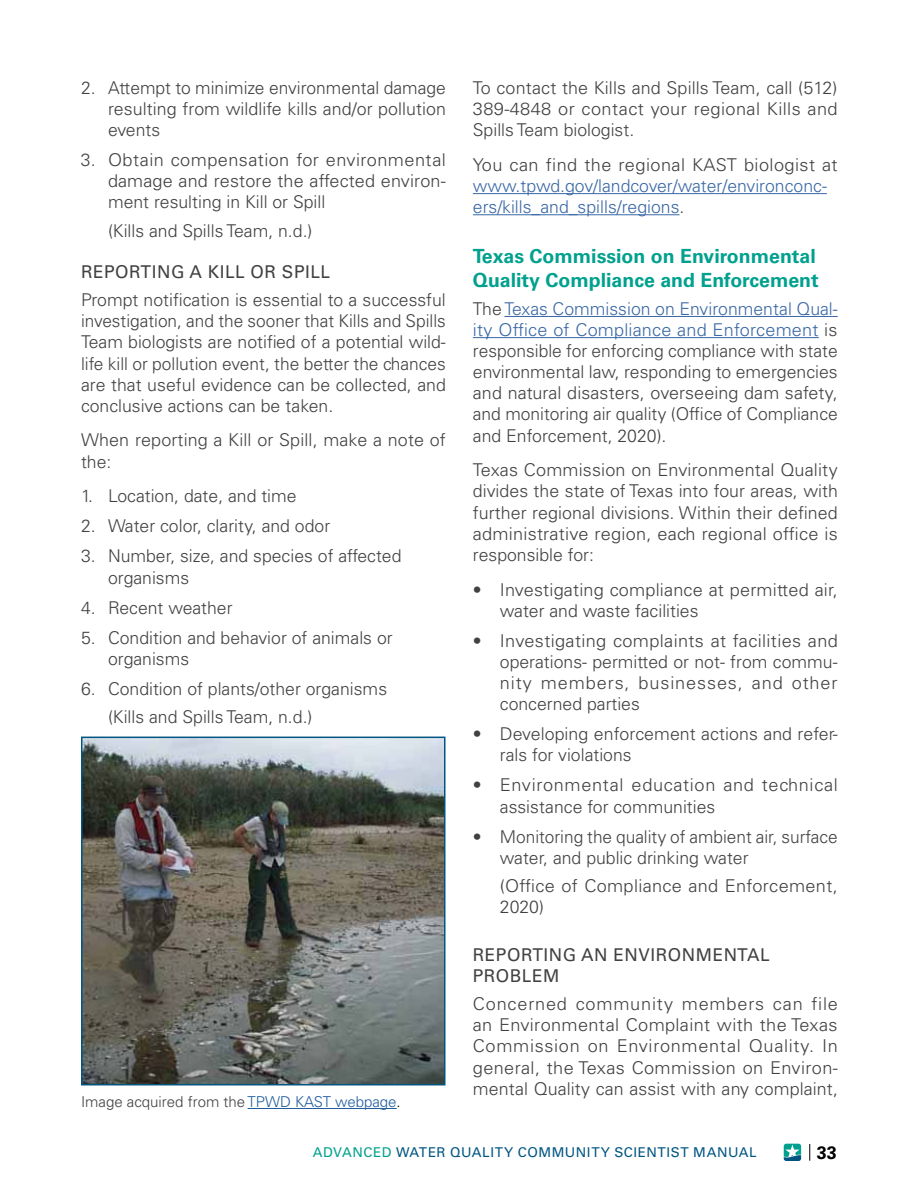
<style>
.page{position:relative;width:918px;height:1188px;background:#fff}
.page>*{position:absolute;margin:0;border:0;box-sizing:border-box;transform-origin:0 0}
.t1{font:700 19.5px/23.4px "Univers LT Std";color:#00a18e}
.t2{font:700 18px "Univers LT Std";color:#000}
.t3{font:300 17.7px/21.1px "Univers LT Std";color:#414042;text-align:justify}
.t4{font:300 17.7px/21.1px "Univers LT Std";color:#3a68a5}
.t5{font:300 17.7px/21.1px "Univers LT Std";letter-spacing:.035em;color:#414042}
.t6{font:17.7px/21.1px "Univers LT Std";letter-spacing:.03em;color:#414042}
.t7{font:300 17.7px "Univers LT Std";letter-spacing:.025em;color:#414042}
.t8{font:300 15px "Univers LT Std";color:#414042}
.t9{font:13.5px "Univers LT Std";letter-spacing:.045em;color:#005581}
.s1{color:#215e9e}
.s2{color:#000}
.s3{color:#414042}
.s4{color:#3a68a5}
.s5{color:#00a18e}
</style>
<div class="page">
<svg style="left:784px;top:1144px;width:17px;height:17px"></svg>
<svg style="left:809px;top:1144px;width:1px;height:17px"></svg>
<hr style="left:473px;top:193px;width:354px;height:1px;background:#3a68a5">
<hr style="left:473px;top:214px;width:207px;height:1px;background:#3a68a5">
<hr style="left:504px;top:316px;width:334px;height:1px;background:#3a68a5">
<hr style="left:473px;top:337px;width:346px;height:1px;background:#3a68a5">
<img style="left:84px;top:740px;width:359px;height:342px">
<div style="left:81px;top:737px;width:365px;height:348px;border:2px solid #005581"></div>
<hr style="left:248px;top:1108px;width:149px;height:1px;background:#215e9e">
<p class="t3" style="left:108px;top:77px;width:340px;text-indent:-27px">2. Attempt to minimize environmental damage resulting from wildlife kills and/or pollution events</p>
<p class="t3" style="left:108px;top:149px;width:339px;text-indent:-27px">3. Obtain compensation for environmental damage and restore the affected environ&shy;ment resulting in Kill or Spill</p>
<p class="t3" style="left:108px;top:220px;width:206px">(Kills and Spills Team, n.d.)</p>
<p class="t6" style="left:81px;top:261px;width:251px">REPORTING A KILL OR SPILL</p>
<p class="t3" style="left:81px;top:289px;width:366px">Prompt notification is essential to a successful investigation, and the sooner that Kills and Spills Team biologists are notified of a potential wild&shy;life kill or pollution event, the better the chances are that useful evidence can be collected, and conclusive actions can be taken.</p>
<p class="t3" style="left:81px;top:430px;width:366px">When reporting a Kill or Spill, make a note of the:</p>
<p class="t3" style="left:81px;top:485px;width:217px">1. Location, date, and time</p>
<p class="t3" style="left:81px;top:516px;width:251px">2. Water color, clarity, and odor</p>
<p class="t3" style="left:108px;top:546px;width:295px;text-indent:-27px">3. Number, size, and species of affected organisms</p>
<p class="t3" style="left:81px;top:597px;width:153px">4. Recent weather</p>
<p class="t3" style="left:108px;top:627px;width:286px;text-indent:-27px">5. Condition and behavior of animals or organisms</p>
<p class="t3" style="left:108px;top:675px;width:281px;line-height:27.9px;text-indent:-27px">6. Condition of plants/other organisms (Kills and Spills Team, n.d.)</p>
<p class="t8" style="left:81px;top:1093px;width:321px">Image acquired from the <span class="s1">TPWD KAST webpage</span><span class="s2">.</span></p>
<p class="t3" style="left:473px;top:77px;width:366px">To contact the Kills and Spills Team, call (512)<br>389-4848 or contact your regional Kills and Spills Team biologist.</p>
<p class="t7" style="left:473px;top:154px;width:366px">You can find the regional KAST biologist at</p>
<p class="t4" style="left:473px;top:175px;width:356px">www.tpwd.gov/landcover/water/environconc&shy;ers/kills_and_spills/regions<span class="s3">.</span></p>
<p class="t1" style="left:473px;top:245px;width:347px">Texas Commission on Environmental<br>Quality Compliance and Enforcement</p>
<p class="t3" style="left:473px;top:298px;width:366px">The <span class="s4">Texas Commission on Environmental Qual&shy;ity Office of Compliance and Enforcement</span> is responsible for enforcing compliance with state environmental law, responding to emergencies and natural disasters, overseeing dam safety, and monitoring air quality (Office of Compliance and Enforcement, 2020).</p>
<p class="t3" style="left:473px;top:459px;width:367px">Texas Commission on Environmental Quality divides the state of Texas into four areas, with further regional divisions. Within their defined administrative region, each regional office is responsible for:</p>
<p class="t3" style="left:500px;top:579px;width:340px;text-indent:-27px">• Investigating compliance at permitted air, water and waste facilities</p>
<p class="t3" style="left:500px;top:630px;width:340px;text-indent:-27px">• Investigating complaints at facilities and operations- permitted or not- from commu&shy;nity members, businesses, and other concerned parties</p>
<p class="t3" style="left:500px;top:723px;width:339px;text-indent:-27px">• Developing enforcement actions and refer&shy;rals for violations</p>
<p class="t5" style="left:500px;top:775px;width:339px;text-indent:-27px">• Environmental education and technical assistance for communities</p>
<p class="t3" style="left:500px;top:826px;width:339px;text-indent:-27px">• Monitoring the quality of ambient air, surface water, and public drinking water</p>
<p class="t3" style="left:500px;top:875px;width:339px">(Office of Compliance and Enforcement,<br>2020)</p>
<p class="t6" style="left:473px;top:944px;width:298px">REPORTING AN ENVIRONMENTAL<br>PROBLEM</p>
<p class="t3" style="left:473px;top:993px;width:367px">Concerned community members can file an Environmental Complaint with the Texas Commission on Environmental Quality. In general, the Texas Commission on Environ&shy;mental Quality can assist with any complaint,</p>
<p class="t9" style="left:313px;top:1144px;width:446px"><span class="s5">ADVANCED</span> WATER QUALITY COMMUNITY SCIENTIST MANUAL</p>
<p class="t2" style="left:817px;top:1142px;width:22px">33</p>
</div>
